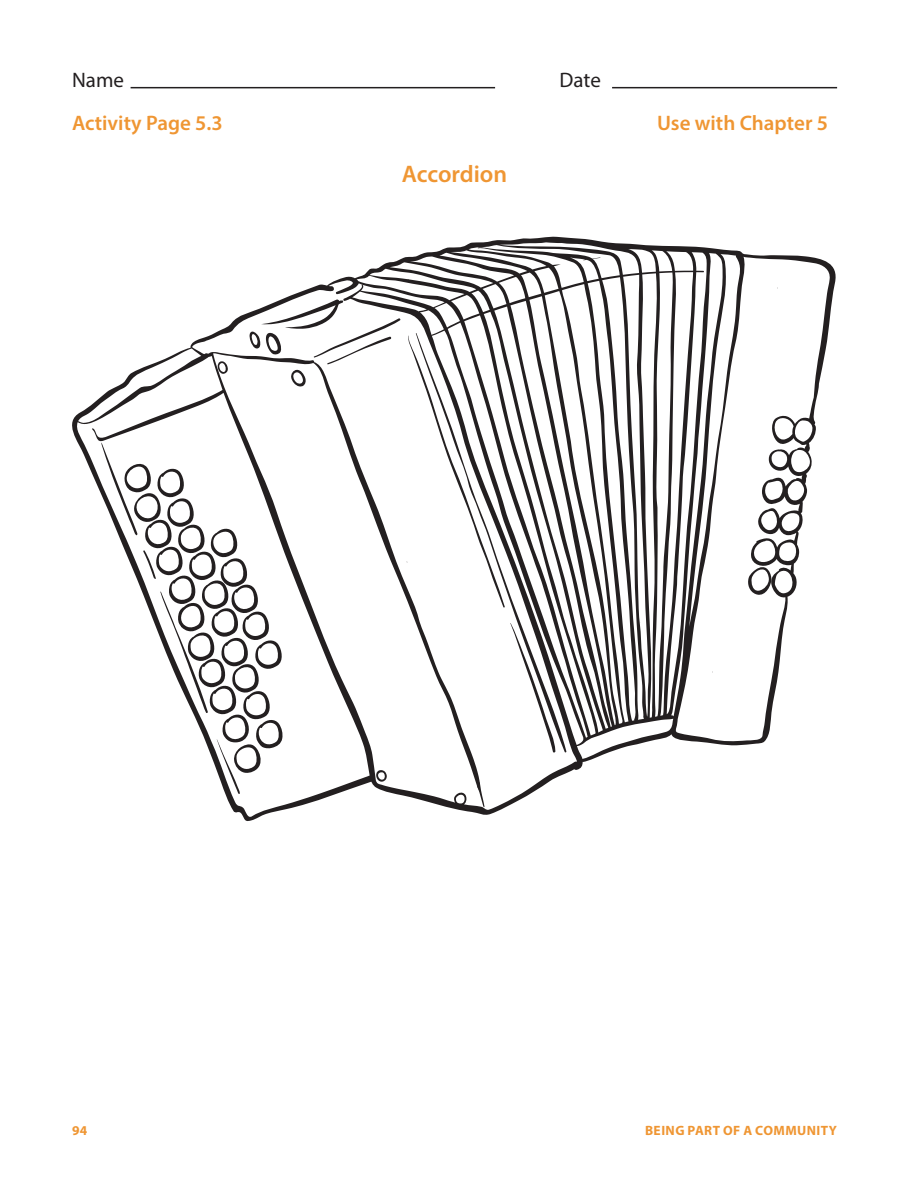
<style>
.page{position:relative;width:920px;height:1189px;background:#fff}
.page>*{position:absolute;margin:0;border:0;box-sizing:border-box;transform-origin:0 0}
.t1{font:600 24px "Myriad Pro";letter-spacing:-.005em;color:#ef9633}
.t2{font:600 21px "Myriad Pro";color:#ef9633}
.t3{font:21px "Myriad Pro";color:#231f20}
.t4{font:700 13.5px "Myriad Pro";letter-spacing:.03em;color:#ef9633}
</style>
<div class="page">
<hr style="left:612px;top:87px;width:225px;height:1px;background:#231f20">
<hr style="left:131px;top:87px;width:364px;height:1px;background:#231f20">
<svg style="left:72px;top:237px;width:764px;height:583px"></svg>
<svg style="left:374px;top:769px;width:13px;height:12px"></svg>
<svg style="left:477px;top:781px;width:8px;height:26px"></svg>
<svg style="left:249px;top:299px;width:152px;height:87px"></svg>
<svg style="left:213px;top:355px;width:15px;height:21px"></svg>
<svg style="left:747px;top:565px;width:29px;height:31px"></svg>
<svg style="left:101px;top:442px;width:183px;height:351px"></svg>
<svg style="left:407px;top:335px;width:98px;height:272px"></svg>
<p class="t3" style="left:72px;top:67px;width:53px">Name</p>
<p class="t3" style="left:560px;top:67px;width:43px">Date</p>
<p class="t2" style="left:72px;top:110px;width:152px">Activity Page 5.3</p>
<p class="t2" style="left:657px;top:110px;width:172px">Use with Chapter 5</p>
<p class="t1" style="left:402px;top:158px;width:107px">Accordion</p>
<p class="t4" style="left:72px;top:1121px;width:17px">94</p>
<p class="t4" style="left:645px;top:1121px;width:193px">BEING PART OF A COMMUNITY</p>
</div>
